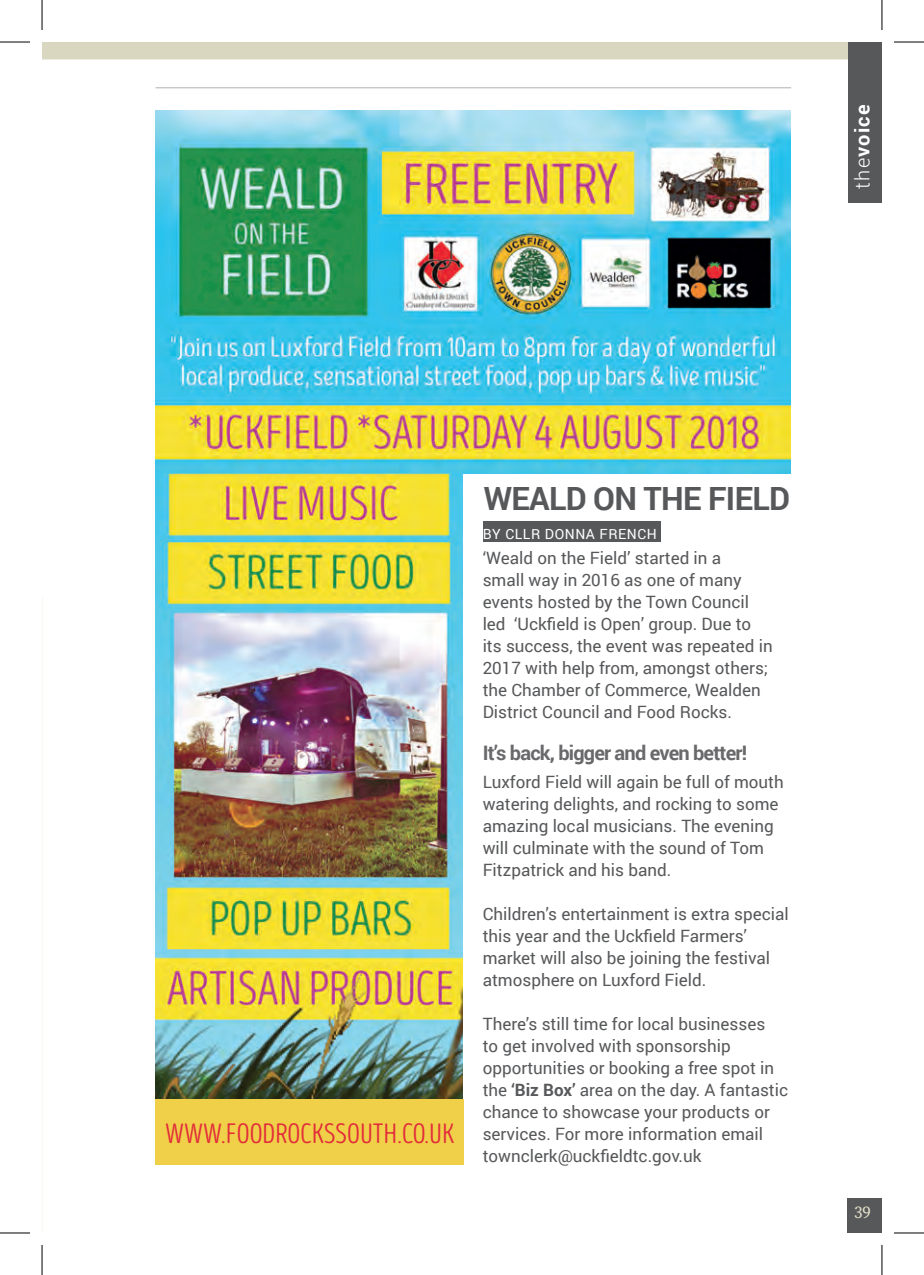
<style>
.page{position:relative;width:924px;height:1275px;background:#fff}
.page>*{position:absolute;margin:0;border:0;box-sizing:border-box;transform-origin:0 0}
.t1{font:700 32px "Roboto";letter-spacing:-.02em;color:#57585a}
.t2{font:28px "Intro Head R Base";color:#e22d3a}
.t3{font:700 20px "Roboto";letter-spacing:-.04em;color:#69696c}
.t4{font:700 20px "Roboto";letter-spacing:.06em;color:#fff}
.t5{font:17px/22px "Roboto";color:#57585a}
.t6{font:17px "Source Serif Pro";color:#e7e5cb}
.t7{font:14px "Roboto";letter-spacing:.04em;color:#fff}
.s1{font-weight:300}
.s2{font-weight:700}
</style>
<div class="page">
<hr style="left:155px;top:87px;width:635px;height:1px;background:#c7c8ca">
<div style="left:846px;top:1198px;width:35px;height:35px;background:#57585a"></div>
<div style="left:42px;top:42px;width:806px;height:17px;background:#d9d7bf"></div>
<div style="left:848px;top:42px;width:33px;height:160px;background:#57585a"></div>
<img style="left:155px;top:110px;width:634px;height:363px">
<img style="left:155px;top:473px;width:307px;height:626px">
<div style="left:155px;top:1099px;width:309px;height:66px;background:#f0d049"></div>
<div style="left:482px;top:521px;width:178px;height:21px;background:#57585a"></div>
<hr style="left:0;top:42px;width:30px;height:1px;background:#000">
<hr style="left:893px;top:42px;width:30px;height:1px;background:#000">
<hr style="left:0;top:1232px;width:30px;height:1px;background:#000">
<hr style="left:893px;top:1232px;width:30px;height:1px;background:#000">
<hr style="left:42px;top:0;width:1px;height:30px;background:#000">
<hr style="left:42px;top:1245px;width:1px;height:30px;background:#000">
<hr style="left:881px;top:0;width:1px;height:30px;background:#000">
<hr style="left:881px;top:1245px;width:1px;height:30px;background:#000">
<p class="t4" style="left:847px;top:188px;width:86px;rotate:-90deg"><span class="s1">the</span>voice</p>
<h2 class="t2" style="left:165px;top:1118px;width:291px">WWW.FOODROCKSSOUTH.CO.UK</h2>
<h1 class="t1" style="left:483px;top:476px;width:308px">WEALD ON THE FIELD</h1>
<p class="t7" style="left:482px;top:524px;width:176px">BY CLLR DONNA FRENCH</p>
<p class="t5" style="left:482px;top:546px;width:291px">‘Weald on the Field’ started in a<br>small way in 2016 as one of many events hosted by the Town Council led ‘Uckfield is Open’ group. Due to its success, the event was repeated in 2017 with help from, amongst others; the Chamber of Commerce, Wealden District Council and Food Rocks.</p>
<p class="t3" style="left:482px;top:739px;width:266px">It’s back, bigger and even better!</p>
<p class="t5" style="left:482px;top:770px;width:302px">Luxford Field will again be full of mouth watering delights, and rocking to some amazing local musicians. The evening will culminate with the sound of Tom Fitzpatrick and his band.</p>
<p class="t5" style="left:482px;top:902px;width:307px">Children’s entertainment is extra special this year and the Uckfield Farmers’ market will also be joining the festival atmosphere on Luxford Field.</p>
<p class="t5" style="left:482px;top:1012px;width:307px">There’s still time for local businesses<br>to get involved with sponsorship opportunities or booking a free spot in the <span class="s2">‘Biz Box’</span> area on the day. A fantastic chance to showcase your products or services. For more information email townclerk@uckfieldtc.gov.uk</p>
<p class="t6" style="left:853px;top:1200px;width:18px">39</p>
</div>
